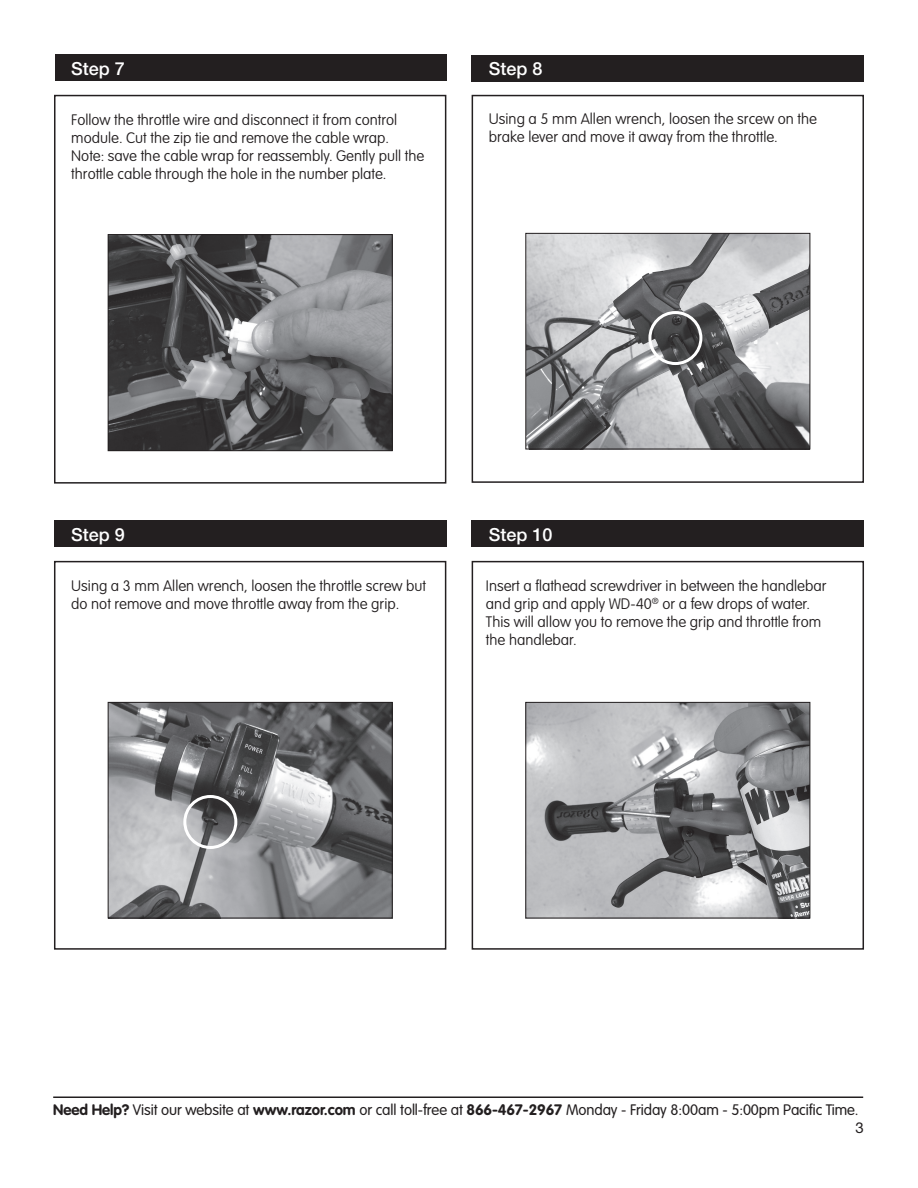
<style>
.page{position:relative;width:918px;height:1188px;background:#fff}
.page>*{position:absolute;margin:0;border:0;box-sizing:border-box;transform-origin:0 0}
.t1{font:500 18px "Helvetica Neue LT Std";color:#fff}
.t2{font:100 15px/18px "VAG Rounded Std";color:#231f20}
.t3{font:300 15px "VAG Rounded";letter-spacing:-.005em;color:#231f20}
.t4{font:15px "Helvetica Neue LT Std";color:#231f20}
.s1{font-weight:700}
</style>
<div class="page">
<hr style="left:53px;top:1096px;width:810px;height:2px;background:#231f20">
<div style="left:54px;top:520px;width:392px;height:27px;background:#231f20"></div>
<div style="left:472px;top:520px;width:392px;height:27px;background:#231f20"></div>
<div style="left:54px;top:561px;width:392px;height:389px;border:2px solid #231f20"></div>
<div style="left:472px;top:561px;width:392px;height:389px;border:2px solid #231f20"></div>
<div style="left:55px;top:54px;width:391px;height:27px;background:#231f20"></div>
<div style="left:472px;top:55px;width:392px;height:27px;background:#231f20"></div>
<div style="left:54px;top:95px;width:392px;height:389px;border:2px solid #231f20"></div>
<div style="left:472px;top:95px;width:392px;height:388px;border:2px solid #231f20"></div>
<img style="left:110px;top:236px;width:281px;height:213px">
<div style="left:108px;top:234px;width:285px;height:217px;border:1px solid #231f20"></div>
<img style="left:527px;top:235px;width:281px;height:212px">
<div style="left:525px;top:233px;width:285px;height:216px;border:1px solid #231f20"></div>
<img style="left:527px;top:704px;width:281px;height:212px">
<div style="left:525px;top:702px;width:285px;height:216px;border:1px solid #231f20"></div>
<img style="left:110px;top:704px;width:281px;height:212px">
<div style="left:108px;top:702px;width:285px;height:216px;border:1px solid #231f20"></div>
<div style="left:183px;top:795px;width:54px;height:54px;border:3px solid #fff;border-radius:50%"></div>
<div style="left:648px;top:311px;width:54px;height:54px;border:3px solid #fff;border-radius:50%"></div>
<h3 class="t1" style="left:71px;top:57px;width:55px">Step 7</h3>
<p class="t2" style="left:71px;top:111px;width:354px">Follow the throttle wire and disconnect it from control module. Cut the zip tie and remove the cable wrap.<br>Note: save the cable wrap for reassembly. Gently pull the throttle cable through the hole in the number plate.</p>
<h3 class="t1" style="left:489px;top:58px;width:55px">Step 8</h3>
<p class="t2" style="left:489px;top:111px;width:329px">Using a 5 mm Allen wrench, loosen the srcew on the brake lever and move it away from the throttle.</p>
<h3 class="t1" style="left:71px;top:524px;width:55px">Step 9</h3>
<p class="t2" style="left:71px;top:577px;width:356px">Using a 3 mm Allen wrench, loosen the throttle screw but do not remove and move throttle away from the grip.</p>
<h3 class="t1" style="left:489px;top:524px;width:65px">Step 10</h3>
<p class="t2" style="left:486px;top:577px;width:342px">Insert a flathead screwdriver in between the handlebar and grip and apply WD-40<sup>®</sup> or a few drops of water.<br>This will allow you to remove the grip and throttle from the handlebar.</p>
<p class="t3" style="left:53px;top:1101px;width:807px"><span class="s1">Need Help?</span> Visit our website at <span class="s1">www.razor.com</span> or call toll-free at <span class="s1">866-467-2967</span> Monday - Friday 8:00am - 5:00pm Pacific Time.</p>
<p class="t4" style="left:856px;top:1119px;width:10px">3</p>
</div>
